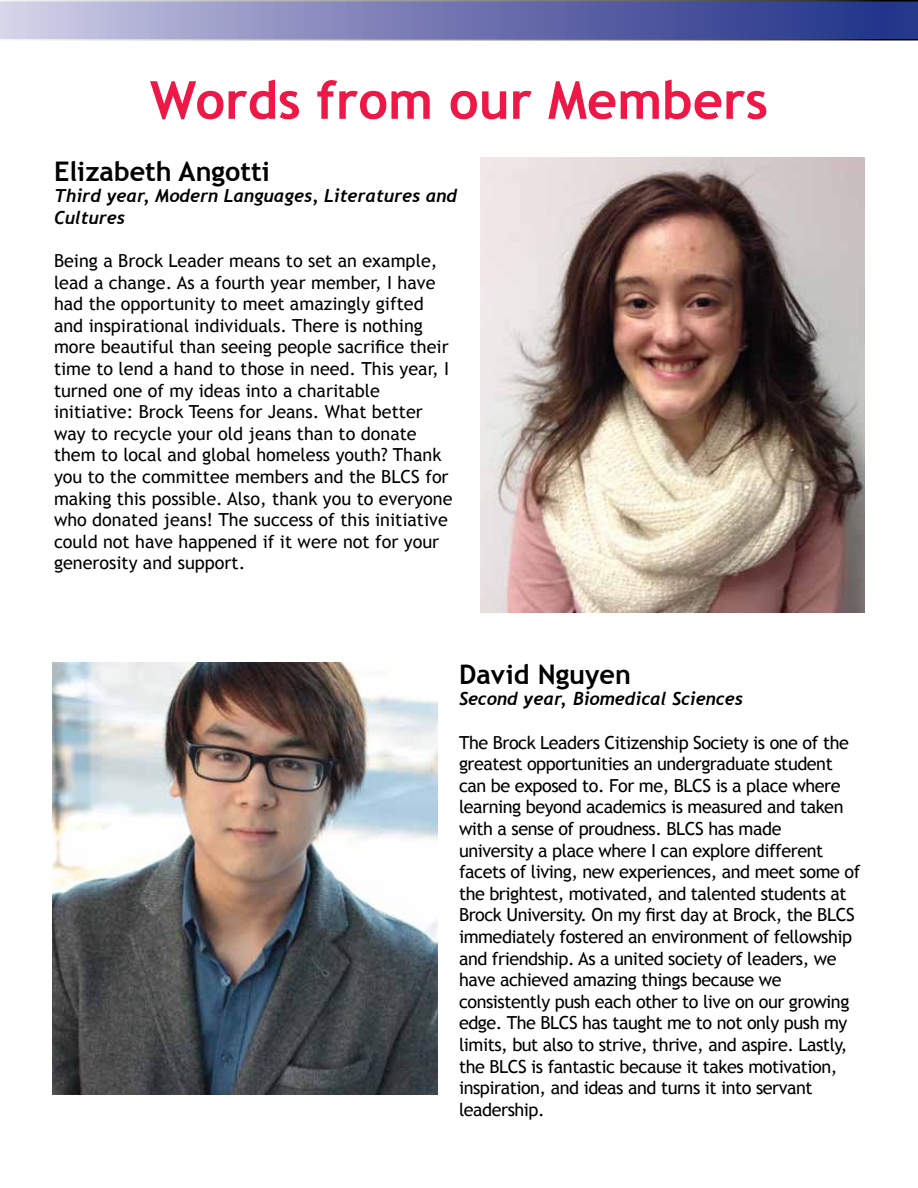
<style>
.page{position:relative;width:918px;height:1188px;background:#fff}
.page>*{position:absolute;margin:0;border:0;box-sizing:border-box;transform-origin:0 0}
.t1{font:700 52.5px "Trebuchet MS";color:#ed1846}
.t2{font:700 27px "Trebuchet MS";color:#000}
.t3{font:18px/21.6px "Trebuchet MS";letter-spacing:-.025em;color:#000}
.t4{font:18px/21.6px "Trebuchet MS";color:#000}
.t5{font:italic 700 18px/21.6px "Trebuchet";color:#000}
</style>
<div class="page">
<svg style="left:0;top:0;width:918px;height:40px;background:#757ab1"></svg>
<img style="left:480px;top:157px;width:384px;height:455px">
<img style="left:52px;top:662px;width:386px;height:432px">
<h1 class="t1" style="left:150px;top:67px;width:620px">Words from our Members</h1>
<h2 class="t2" style="left:54px;top:154px;width:217px">Elizabeth Angotti</h2>
<p class="t5" style="left:54px;top:185px;width:405px">Third year, Modern Languages, Literatures and<br>Cultures</p>
<p class="t4" style="left:54px;top:250px;width:400px">Being a Brock Leader means to set an example, lead a change. As a fourth year member, I have had the opportunity to meet amazingly gifted and inspirational individuals. There is nothing more beautiful than seeing people sacrifice their time to lend a hand to those in need. This year, I turned one of my ideas into a charitable initiative: Brock Teens for Jeans. What better way to recycle your old jeans than to donate them to local and global homeless youth? Thank you to the committee members and the BLCS for making this possible. Also, thank you to everyone who donated jeans! The success of this initiative could not have happened if it were not for your generosity and support.</p>
<h2 class="t2" style="left:459px;top:657px;width:174px">David Nguyen</h2>
<p class="t5" style="left:459px;top:689px;width:285px">Second year, Biomedical Sciences</p>
<p class="t3" style="left:459px;top:732px;width:403px">The Brock Leaders Citizenship Society is one of the greatest opportunities an undergraduate student can be exposed to. For me, BLCS is a place where learning beyond academics is measured and taken with a sense of proudness. BLCS has made university a place where I can explore different facets of living, new experiences, and meet some of the brightest, motivated, and talented students at Brock University. On my first day at Brock, the BLCS immediately fostered an environment of fellowship and friendship. As a united society of leaders, we have achieved amazing things because we consistently push each other to live on our growing edge. The BLCS has taught me to not only push my limits, but also to strive, thrive, and aspire. Lastly, the BLCS is fantastic because it takes motivation, inspiration, and ideas and turns it into servant leadership.</p>
</div>
